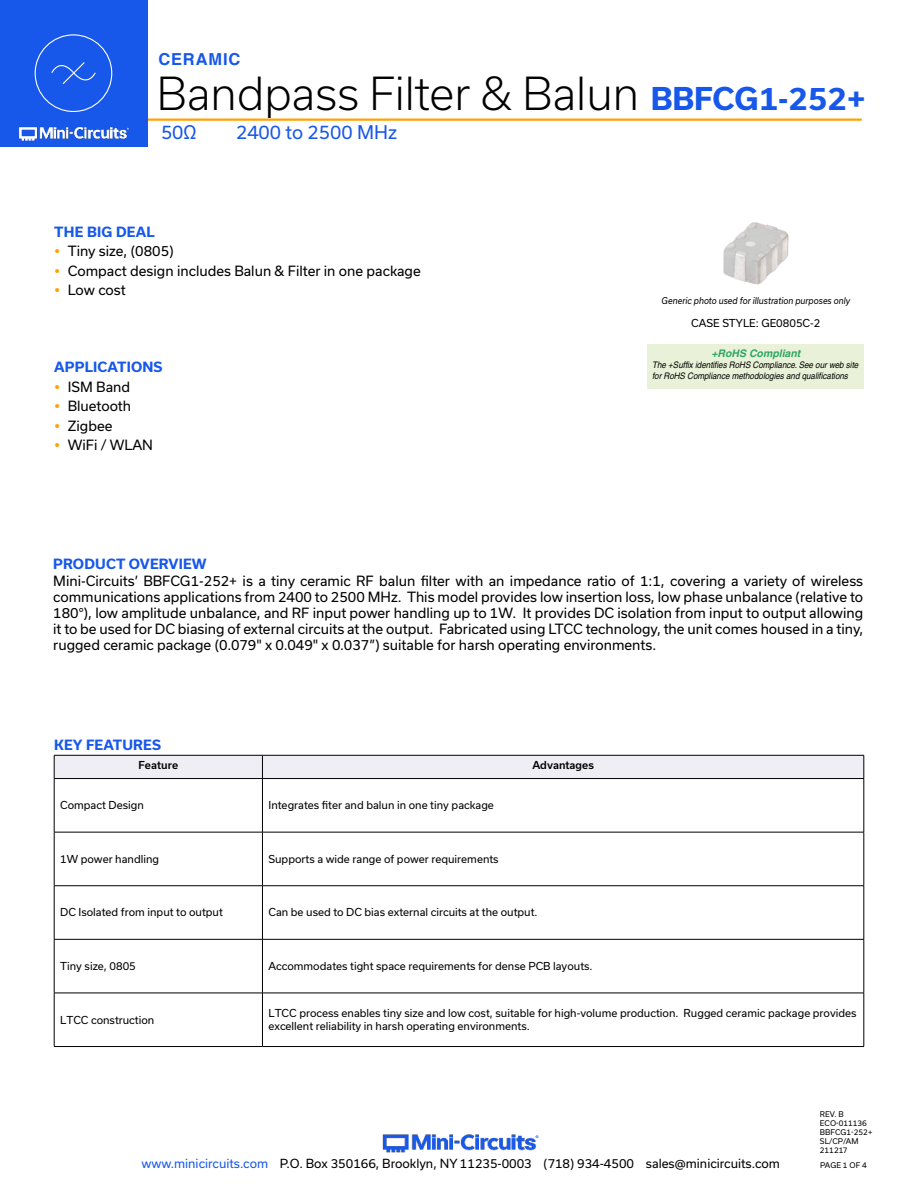
<style>
.page{position:relative;width:918px;height:1188px;background:#fff}
.page>*{position:absolute;margin:0;border:0;box-sizing:border-box;transform-origin:0 0}
.t1{font:300 43.5px "Usual";color:#000}
.t2{font:700 30px "Usual";color:#1758ea}
.t3{font:18px "Usual";color:#1758ea}
.t4{font:700 16.5px "Helvetica";letter-spacing:.05em;color:#1758ea}
.t5{font:13.5px/19.5px "Usual";color:#000}
.t6{font:700 13.5px "Usual";letter-spacing:.015em;color:#1758ea}
.t7{font:12px "Usual";color:#000}
.t8{font:10.5px/12.6px "Usual";color:#000}
.t9{font:500 10.5px "Usual";color:#000}
.t10{font:italic 700 10.5px "Helvetica";color:rgb(0 147 68/.8)}
.t11{font:italic 9px/10.8px "Helvetica";color:#000;scale:.9 1}
.t12{font:italic 9px "Usual";color:#000;scale:.9 1}
.t13{font:7.5px/9px "Usual";color:#000}
.s1{color:#1758ea}
</style>
<div class="page">
<hr style="left:129px;top:118px;width:733px;height:3px;background:#ffa200">
<div style="left:0;top:0;width:147px;height:147px;background:#1758ea"></div>
<img style="left:19px;top:126px;width:110px;height:15px">
<div style="left:35px;top:34px;width:77px;height:78px;border:1px solid #fff;border-radius:50%"></div>
<svg style="left:51px;top:62px;width:45px;height:22px"></svg>
<img style="left:382px;top:1134px;width:157px;height:19px">
<div style="left:648px;top:344px;width:216px;height:45px;background:#e9f2d8"></div>
<img style="left:723px;top:222px;width:66px;height:63px">
<div style="left:54px;top:755px;width:811px;height:24px;background:#eeeef4"></div>
<hr style="left:54px;top:778px;width:208px;height:1px;background:#000">
<hr style="left:54px;top:779px;width:1px;height:53px;background:#000">
<hr style="left:262px;top:778px;width:602px;height:1px;background:#000">
<hr style="left:262px;top:779px;width:1px;height:53px;background:#000">
<hr style="left:864px;top:779px;width:1px;height:53px;background:#000">
<hr style="left:54px;top:832px;width:208px;height:1px;background:#000">
<hr style="left:54px;top:832px;width:1px;height:54px;background:#000">
<hr style="left:262px;top:832px;width:602px;height:1px;background:#000">
<hr style="left:262px;top:832px;width:1px;height:54px;background:#000">
<hr style="left:864px;top:832px;width:1px;height:54px;background:#000">
<hr style="left:54px;top:885px;width:208px;height:1px;background:#000">
<hr style="left:54px;top:886px;width:1px;height:53px;background:#000">
<hr style="left:262px;top:885px;width:602px;height:1px;background:#000">
<hr style="left:262px;top:886px;width:1px;height:53px;background:#000">
<hr style="left:864px;top:886px;width:1px;height:53px;background:#000">
<hr style="left:54px;top:939px;width:208px;height:1px;background:#000">
<hr style="left:54px;top:940px;width:1px;height:53px;background:#000">
<hr style="left:262px;top:939px;width:602px;height:1px;background:#000">
<hr style="left:262px;top:940px;width:1px;height:53px;background:#000">
<hr style="left:864px;top:940px;width:1px;height:53px;background:#000">
<hr style="left:54px;top:993px;width:208px;height:1px;background:#000">
<hr style="left:54px;top:993px;width:1px;height:53px;background:#000">
<hr style="left:262px;top:993px;width:602px;height:1px;background:#000">
<hr style="left:262px;top:993px;width:1px;height:53px;background:#000">
<hr style="left:864px;top:993px;width:1px;height:53px;background:#000">
<hr style="left:54px;top:1046px;width:208px;height:1px;background:#000">
<hr style="left:262px;top:1046px;width:602px;height:1px;background:#000">
<p class="t4" style="left:158px;top:49px;width:83px">CERAMIC</p>
<h1 class="t1" style="left:157px;top:76px;width:484px">Bandpass Filter &amp; Balun</h1>
<h3 class="t3" style="left:161px;top:124px;width:37px">50Ω</h3>
<h3 class="t3" style="left:236px;top:124px;width:163px">2400 to 2500 MHz</h3>
<h2 class="t2" style="left:651px;top:82px;width:216px">BBFCG1-252+</h2>
<p class="t6" style="left:54px;top:226px;width:102px">THE BIG DEAL</p>
<p class="t5" style="left:68px;top:242px;width:354px">Tiny size, (0805)<br>Compact design includes Balun &amp; Filter in one package<br>Low cost</p>
<p class="t6" style="left:54px;top:362px;width:110px">APPLICATIONS</p>
<p class="t5" style="left:68px;top:378px;width:87px">ISM Band<br>Bluetooth<br>Zigbee<br>WiFi / WLAN</p>
<p class="t12" style="left:662px;top:297px;width:211px">Generic photo used for illustration purposes only</p>
<p class="t8" style="left:691px;top:317px;width:131px">CASE STYLE: GE0805C-2</p>
<p class="t10" style="left:711px;top:350px;width:93px">+RoHS Compliant</p>
<p class="t11" style="left:652px;top:361px;width:232px">The +Suffix identifies RoHS Compliance.See our web site for RoHS Compliance methodologies and qualifications</p>
<p class="t6" style="left:53px;top:559px;width:155px">PRODUCT OVERVIEW</p>
<p class="t5" style="left:53px;top:573px;width:812px;line-height:16.2px;text-align:justify">Mini-Circuits’ BBFCG1-252+ is a tiny ceramic RF balun filter with an impedance ratio of 1:1, covering a variety of wireless communications applications from 2400 to 2500 MHz. This model provides low insertion loss, low phase unbalance (relative to 180°), low amplitude unbalance, and RF input power handling up to 1W. It provides DC isolation from input to output allowing it to be used for DC biasing of external circuits at the output. Fabricated using LTCC technology, the unit comes housed in a tiny, rugged ceramic package (0.079" x 0.049" x 0.037”) suitable for harsh operating environments.</p>
<p class="t6" style="left:54px;top:739px;width:108px">KEY FEATURES</p>
<p class="t9" style="left:139px;top:761px;width:41px">Feature</p>
<p class="t9" style="left:532px;top:761px;width:63px">Advantages</p>
<p class="t8" style="left:60px;top:799px;width:85px">Compact Design</p>
<p class="t8" style="left:268px;top:799px;width:227px">Integrates fiter and balun in one tiny package</p>
<p class="t8" style="left:60px;top:853px;width:100px">1W power handling</p>
<p class="t8" style="left:268px;top:853px;width:232px">Supports a wide range of power requirements</p>
<p class="t8" style="left:60px;top:907px;width:164px">DC Isolated from input to output</p>
<p class="t8" style="left:268px;top:907px;width:271px">Can be used to DC bias external circuits at the output.</p>
<p class="t8" style="left:60px;top:960px;width:77px">Tiny size, 0805</p>
<p class="t8" style="left:268px;top:960px;width:326px">Accommodates tight space requirements for dense PCB layouts.</p>
<p class="t8" style="left:60px;top:1014px;width:96px">LTCC construction</p>
<p class="t8" style="left:268px;top:1008px;width:590px">LTCC process enables tiny size and low cost, suitable for high-volume production. Rugged ceramic package provides excellent reliability in harsh operating environments.</p>
<p class="t13" style="left:820px;top:1110px;width:54px">REV. B<br>ECO-011136<br>BBFCG1-252+<br>SL/CP/AM<br>211217</p>
<p class="t7" style="left:141px;top:1159px;width:640px"><span class="s1">www.minicircuits.com</span> P.O. Box 350166, Brooklyn, NY 11235-0003 (718) 934-4500 sales@minicircuits.com</p>
<p class="t13" style="left:820px;top:1161px;width:48px">PAGE 1 OF 4</p>
</div>
